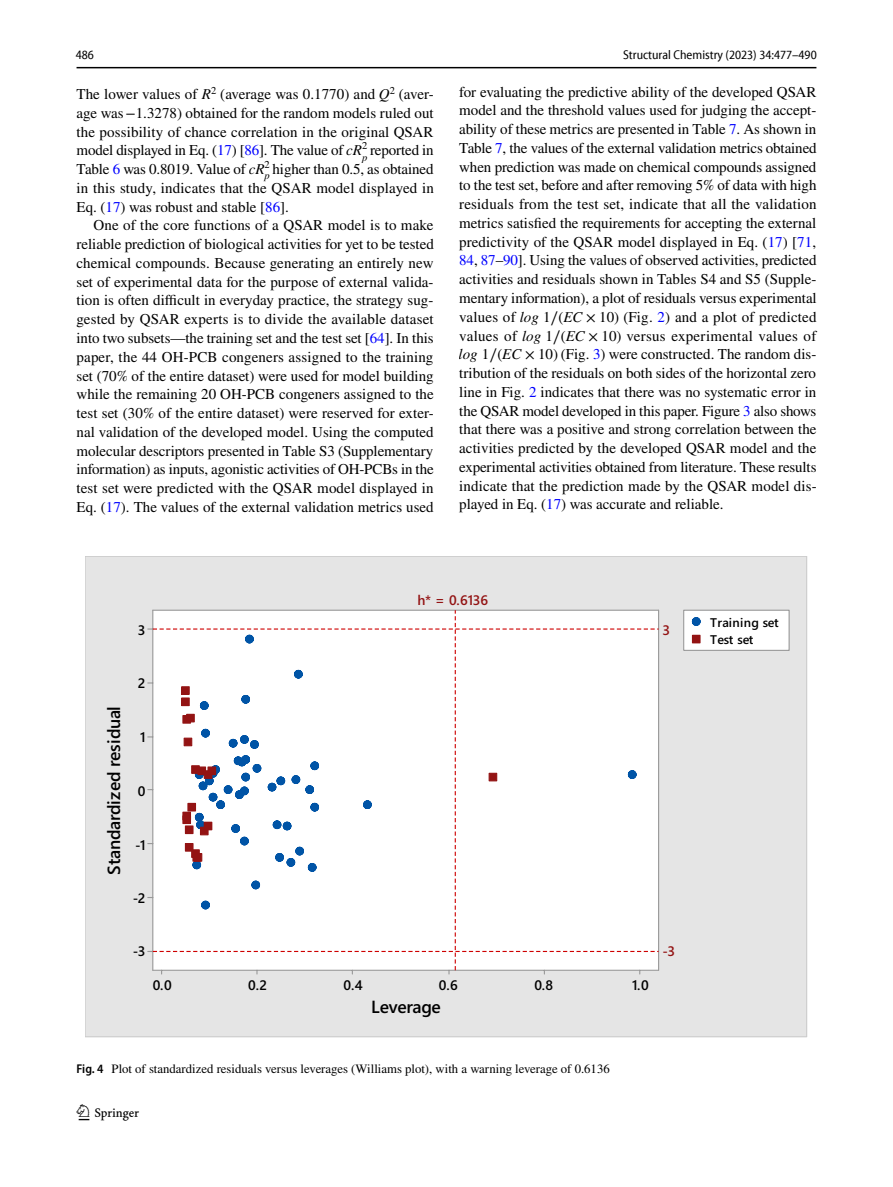
<style>
.page{position:relative;width:893px;height:1187px;background:#fff}
.page>*{position:absolute;margin:0;border:0;box-sizing:border-box;transform-origin:0 0}
.t1{font:22.5px "Springnew Regular 2";color:#000}
.t2{font:17.55px "Segoe UI Semibold 6";letter-spacing:-.015em;color:#000}
.t3{font:15px/18.8px "STIX";color:#000;text-align:justify}
.t4{font:13.8px "Segoe UI Semibold 5";color:#000}
.t5{font:13.8px "Segoe UI Semibold 6";color:#931313}
.t6{font:12.75px "STIX";color:#000}
.t7{font:semi-condensed 12.75px "Myriad Pro Unic";color:#000}
.t8{font:12.6px/17.5px "Segoe UI Semibold 6";letter-spacing:-.005em;color:#000}
.s1{font-family:"STIX General Italic 164"}
.s2{font-family:"STIX General Italic 165"}
.s3{color:#00f}
.s4{font-family:"STIX General Italic 166"}
.s5{font-family:"STIX General Italic 167"}
.s6{font-family:"STIX General Italic 161"}
.s7{font-family:"STIX General Regular 123"}
.s8{font-family:"STIX Math Regular 50"}
.s9{font-family:"STIX General Italic 162"}
.s10{font-family:"STIX General Regular 124"}
.s11{font-family:"STIX Math Regular 51"}
.s12{font-family:"STIX General Italic 163"}
.s13{font-family:"STIX General Regular 125"}
.s14{font-family:"STIX Math Regular 52"}
.s15{font-family:"Myriad Pro";font-weight:600;font-stretch:semi-condensed}
</style>
<div class="page">
<hr style="left:77px;top:67px;width:739px;height:1px;background:#000">
<div style="left:85px;top:556px;width:722px;height:480px;background:#e5e5e5"></div>
<hr style="left:153px;top:609px;width:506px;height:1px;background:#999">
<div style="left:148px;top:610px;width:511px;height:363px;background:#fff"></div>
<div style="left:207px;top:766px;width:9px;height:9px;background:#931313;border:1px solid #931313"></div>
<div style="left:204px;top:770px;width:8px;height:8px;background:#931313"></div>
<div style="left:204px;top:822px;width:8px;height:7px;background:#931313"></div>
<div style="left:204px;top:821px;width:8px;height:9px;border:1px solid #931313"></div>
<div style="left:200px;top:826px;width:9px;height:9px;background:#931313;border:1px solid #931313"></div>
<div style="left:197px;top:766px;width:9px;height:9px;background:#931313;border:1px solid #931313"></div>
<div style="left:191px;top:765px;width:9px;height:8px;background:#931313;border:1px solid #931313"></div>
<div style="left:188px;top:803px;width:7px;height:7px;background:#931313"></div>
<div style="left:187px;top:802px;width:9px;height:9px;border:1px solid #931313"></div>
<div style="left:185px;top:843px;width:9px;height:8px;background:#931313;border:1px solid #931313"></div>
<div style="left:183px;top:715px;width:7px;height:8px;background:#931313"></div>
<div style="left:182px;top:715px;width:9px;height:8px;border:1px solid #931313"></div>
<div style="left:183px;top:812px;width:7px;height:7px;background:#931313"></div>
<div style="left:182px;top:811px;width:9px;height:9px;border:1px solid #931313"></div>
<div style="left:183px;top:815px;width:7px;height:8px;background:#931313"></div>
<div style="left:182px;top:815px;width:9px;height:9px;border:1px solid #931313"></div>
<div style="left:182px;top:686px;width:7px;height:8px;background:#931313"></div>
<div style="left:181px;top:686px;width:9px;height:8px;border:1px solid #931313"></div>
<div style="left:182px;top:698px;width:7px;height:7px;background:#931313"></div>
<div style="left:181px;top:697px;width:9px;height:9px;border:1px solid #931313"></div>
<div style="left:184px;top:737px;width:8px;height:9px;background:#931313;border:1px solid #931313"></div>
<div style="left:185px;top:825px;width:9px;height:9px;background:#931313;border:1px solid #931313"></div>
<div style="left:186px;top:713px;width:9px;height:9px;background:#931313;border:1px solid #931313"></div>
<div style="left:191px;top:849px;width:9px;height:8px;background:#931313;border:1px solid #931313"></div>
<svg style="left:192px;top:853px;width:2px;height:8px"></svg>
<div style="left:194px;top:853px;width:8px;height:8px;background:#931313"></div>
<div style="left:489px;top:772px;width:8px;height:9px;background:#931313;border:1px solid #931313"></div>
<div style="left:684px;top:610px;width:105px;height:40px;background:#fff"></div>
<div style="left:683px;top:609px;width:107px;height:42px;border:1px solid #999"></div>
<svg style="left:691px;top:617px;width:10px;height:9px"></svg>
<div style="left:692px;top:635px;width:8px;height:7px;background:#931313"></div>
<div style="left:692px;top:634px;width:9px;height:9px;border:1px solid #931313"></div>
<p class="t7" style="left:76px;top:50px;width:20px">486</p>
<p class="t7" style="left:623px;top:50px;width:195px">Structural Chemistry (2023) 34:477–490</p>
<p class="t3" style="left:77px;top:86px;width:359px">The lower values of <span class="s1">R</span><sup>2</sup> (average was 0.1770) and <span class="s2">Q</span><sup>2</sup> (aver&shy;age was−1.3278) obtained for the random models ruled out the possibility of chance correlation in the original QSAR model displayed in Eq. (<span class="s3">17</span>) [<span class="s3">86</span>]. The value of <span class="s4">cR</span><sup>2</sup></p>
<p class="t3" style="left:362px;top:142px;width:73px"><sub>p</sub> reported in</p>
<p class="t3" style="left:77px;top:161px;width:195px">Table <span class="s3">6</span> was 0.8019. Value of <span class="s5">cR</span><sup>2</sup></p>
<p class="t3" style="left:77px;top:161px;width:359px;text-indent:188px"><sub>p</sub> higher than 0.5, as obtained in this study, indicates that the QSAR model displayed in Eq. (<span class="s3">17</span>) was robust and stable [<span class="s3">86</span>].</p>
<p class="t3" style="left:77px;top:217px;width:359px;text-indent:17px">One of the core functions of a QSAR model is to make reliable prediction of biological activities for yet to be tested chemical compounds. Because generating an entirely new set of experimental data for the purpose of external valida&shy;tion is often difficult in everyday practice, the strategy sug&shy;gested by QSAR experts is to divide the available dataset into two subsets—the training set and the test set [<span class="s3">64</span>]. In this paper, the 44 OH-PCB congeners assigned to the training set (70% of the entire dataset) were used for model building while the remaining 20 OH-PCB congeners assigned to the test set (30% of the entire dataset) were reserved for exter&shy;nal validation of the developed model. Using the computed molecular descriptors presented in Table S3 (Supplementary information) as inputs, agonistic activities of OH-PCBs in the test set were predicted with the QSAR model displayed in Eq. (<span class="s3">17</span>). The values of the external validation metrics used</p>
<p class="t3" style="left:459px;top:83px;width:360px">for evaluating the predictive ability of the developed QSAR model and the threshold values used for judging the accept&shy;ability of these metrics are presented in Table <span class="s3">7</span>. As shown in Table <span class="s3">7</span>, the values of the external validation metrics obtained when prediction was made on chemical compounds assigned to the test set, before and after removing 5% of data with high residuals from the test set, indicate that all the validation metrics satisfied the requirements for accepting the external predictivity of the QSAR model displayed in Eq. (<span class="s3">17</span>) [<span class="s3">71</span>, <span class="s3">84</span>, <span class="s3">87</span>–<span class="s3">90</span>]. Using the values of observed activities, predicted activities and residuals shown in Tables S4 and S5 (Supple&shy;mentary information), a plot of residuals versus experimental values of <span class="s6">log</span> <span class="s7">1</span><span class="s8">∕(</span><span class="s6">EC</span> <span class="s8">×</span> <span class="s7">10</span><span class="s8">)</span> (Fig. <span class="s3">2</span>) and a plot of predicted values of <span class="s9">log</span> <span class="s10">1</span><span class="s11">∕(</span><span class="s9">EC</span> <span class="s11">×</span> <span class="s10">10</span><span class="s11">)</span> versus experimental values of <span class="s12">log</span> <span class="s13">1</span><span class="s14">∕(</span><span class="s12">EC</span> <span class="s14">×</span> <span class="s13">10</span><span class="s14">)</span> (Fig. <span class="s3">3</span>) were constructed. The random dis&shy;tribution of the residuals on both sides of the horizontal zero line in Fig. <span class="s3">2</span> indicates that there was no systematic error in the QSAR model developed in this paper. Figure <span class="s3">3</span> also shows that there was a positive and strong correlation between the activities predicted by the developed QSAR model and the experimental activities obtained from literature. These results indicate that the prediction made by the QSAR model dis&shy;played in Eq. (<span class="s3">17</span>) was accurate and reliable.</p>
<p class="t4" style="left:138px;top:617px;width:9px">3</p>
<p class="t2" style="left:97px;top:874px;width:170px;rotate:-90deg">Standardized residual</p>
<p class="t4" style="left:138px;top:670px;width:9px">2</p>
<p class="t4" style="left:140px;top:724px;width:7px">1</p>
<p class="t4" style="left:138px;top:778px;width:9px">0</p>
<p class="t4" style="left:135px;top:831px;width:12px">-1</p>
<p class="t4" style="left:133px;top:884px;width:14px">-2</p>
<p class="t5" style="left:418px;top:587px;width:72px">h* = 0.6136</p>
<p class="t5" style="left:662px;top:617px;width:9px">3</p>
<p class="t4" style="left:133px;top:938px;width:14px">-3</p>
<p class="t4" style="left:153px;top:972px;width:20px">0.0</p>
<p class="t4" style="left:248px;top:972px;width:20px">0.2</p>
<p class="t4" style="left:344px;top:972px;width:21px">0.4</p>
<p class="t4" style="left:439px;top:972px;width:20px">0.6</p>
<p class="t4" style="left:534px;top:972px;width:20px">0.8</p>
<p class="t4" style="left:632px;top:972px;width:18px">1.0</p>
<p class="t2" style="left:371px;top:990px;width:71px">Leverage</p>
<p class="t5" style="left:662px;top:938px;width:14px">-3</p>
<p class="t6" style="left:77px;top:1059px;width:535px"><span class="s15">Fig. 4</span> Plot of standardized residuals versus leverages (Williams plot), with a warning leverage of 0.6136</p>
<h1 class="t1" style="left:79px;top:1104px;width:62px">1 3</h1>
<p class="t8" style="left:710px;top:612px;width:70px">Training set<br>Test set</p>
</div>
